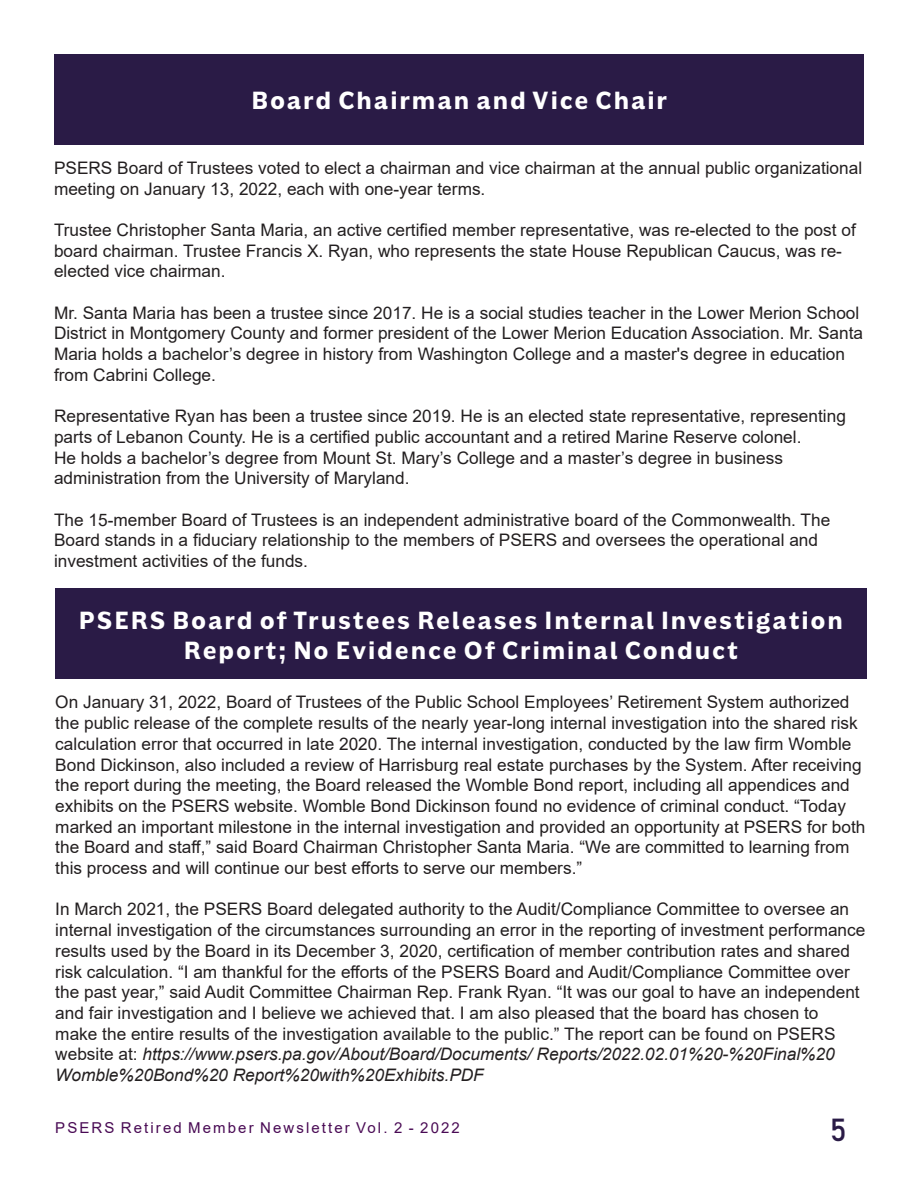
<style>
.page{position:relative;width:918px;height:1188px;background:#fff}
.page>*{position:absolute;margin:0;border:0;box-sizing:border-box;transform-origin:0 0}
.t1{font:31.5px "Bahnschrift";color:#2a1b46}
.heading_1{font:700 25.5px/30.6px "Americane";letter-spacing:.1em;color:#fff;text-align:center}
.t2{font:17.25px/20.7px "Arial";color:#231f20}
.t3{font:15px "Arial";letter-spacing:.14em;color:#490a54}
.s1{font-style:italic}
</style>
<div class="page">
<div style="left:54px;top:54px;width:810px;height:90px;background:#2a1b46"></div>
<div style="left:55px;top:589px;width:812px;height:90px;background:#2a1b46"></div>
<p class="heading_1" style="left:252px;top:86px;width:417px">Board Chairman and Vice Chair</p>
<p class="t2" style="left:54px;top:157px;width:810px">PSERS Board of Trustees voted to elect a chairman and vice chairman at the annual public organizational meeting on January 13, 2022, each with one-year terms.</p>
<p class="t2" style="left:54px;top:219px;width:803px">Trustee Christopher Santa Maria, an active certified member representative, was re-elected to the post of board chairman. Trustee Francis X. Ryan, who represents the state House Republican Caucus, was re&shy;elected vice chairman.</p>
<p class="t2" style="left:54px;top:302px;width:811px">Mr. Santa Maria has been a trustee since 2017. He is a social studies teacher in the Lower Merion School District in Montgomery County and former president of the Lower Merion Education Association. Mr. Santa Maria holds a bachelor’s degree in history from Washington College and a master's degree in education from Cabrini College.</p>
<p class="t2" style="left:54px;top:406px;width:793px">Representative Ryan has been a trustee since 2019. He is an elected state representative, representing parts of Lebanon County. He is a certified public accountant and a retired Marine Reserve colonel.<br>He holds a bachelor’s degree from Mount St. Mary’s College and a master’s degree in business administration from the University of Maryland.</p>
<p class="t2" style="left:54px;top:509px;width:778px">The 15-member Board of Trustees is an independent administrative board of the Commonwealth. The<br>Board stands in a fiduciary relationship to the members of PSERS and oversees the operational and investment activities of the funds.</p>
<p class="heading_1" style="left:79px;top:605px;width:765px">PSERS Board of Trustees Releases Internal Investigation<br>Report; No Evidence Of Criminal Conduct</p>
<p class="t2" style="left:55px;top:692px;width:812px">On January 31, 2022, Board of Trustees of the Public School Employees’ Retirement System authorized the public release of the complete results of the nearly year-long internal investigation into the shared risk calculation error that occurred in late 2020. The internal investigation, conducted by the law firm Womble Bond Dickinson, also included a review of Harrisburg real estate purchases by the System. After receiving the report during the meeting, the Board released the Womble Bond report, including all appendices and exhibits on the PSERS website. Womble Bond Dickinson found no evidence of criminal conduct. “Today marked an important milestone in the internal investigation and provided an opportunity at PSERS for both the Board and staff,” said Board Chairman Christopher Santa Maria. “We are committed to learning from this process and will continue our best efforts to serve our members.”</p>
<p class="t2" style="left:55px;top:899px;width:812px">In March 2021, the PSERS Board delegated authority to the Audit/Compliance Committee to oversee an internal investigation of the circumstances surrounding an error in the reporting of investment performance results used by the Board in its December 3, 2020, certification of member contribution rates and shared risk calculation. “I am thankful for the efforts of the PSERS Board and Audit/Compliance Committee over the past year,” said Audit Committee Chairman Rep. Frank Ryan. “It was our goal to have an independent and fair investigation and I believe we achieved that. I am also pleased that the board has chosen to<br>make the entire results of the investigation available to the public.” The report can be found on PSERS website at: <span class="s1">https://www.psers.pa.gov/About/Board/Documents/ Reports/2022.02.01%20-%20Final%20<br>Womble%20Bond%20 Report%20with%20Exhibits.PDF</span></p>
<p class="t3" style="left:55px;top:1118px;width:406px">PSERS Retired Member Newsletter Vol. 2 - 2022</p>
<h1 class="t1" style="left:830px;top:1110px;width:19px">5</h1>
</div>
